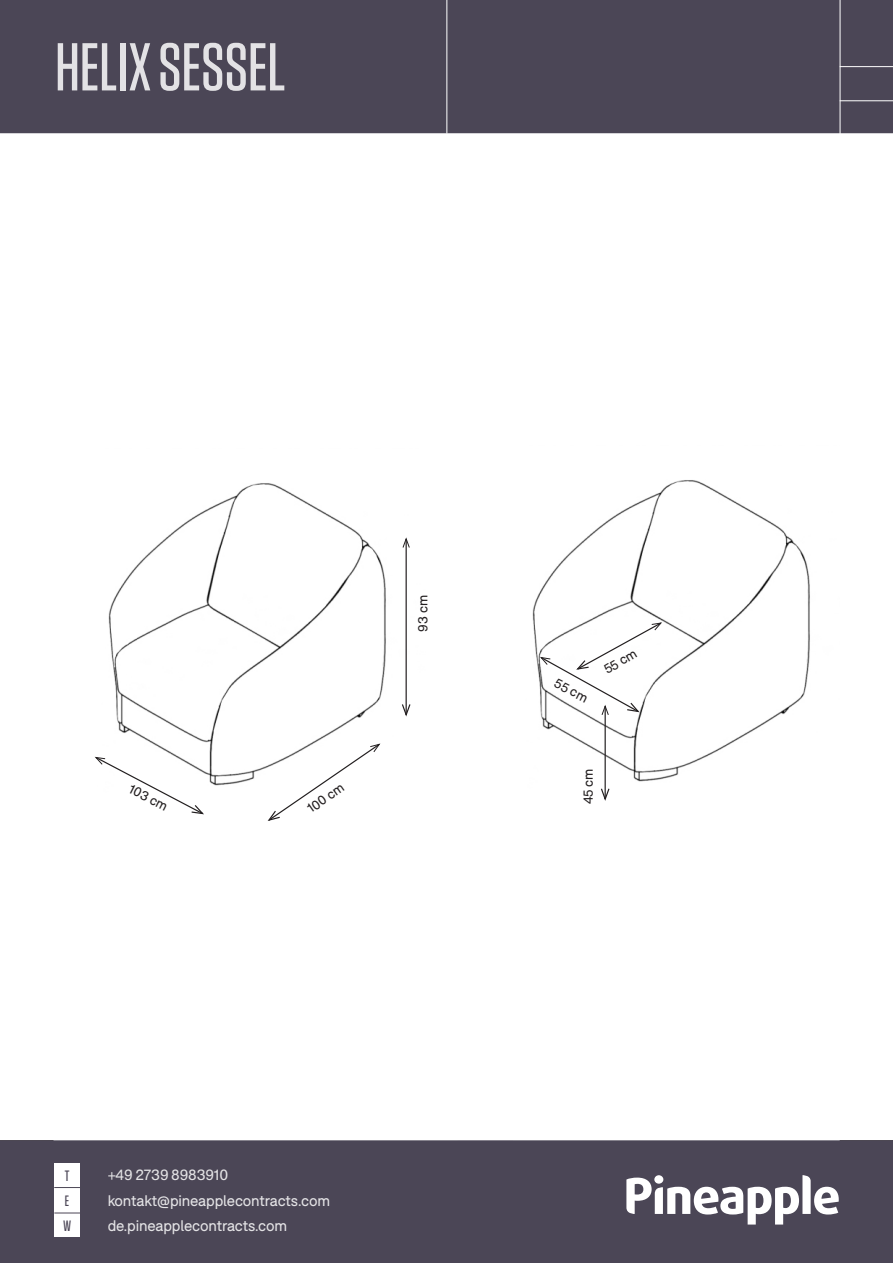
<style>
.page{position:relative;width:893px;height:1263px;background:#fff}
.page>*{position:absolute;margin:0;border:0;box-sizing:border-box;transform-origin:0 0}
.t1{font:500 67.5px "Tungsten";color:#fff}
.t2{font:15px "F37 Bolton";letter-spacing:-.01em;color:#fff}
.t3{font:500 15px "Tungsten";color:#4b4656}
.t4{font:13.2px "F37 Bolton";letter-spacing:-.01em;color:#231f20}
</style>
<div class="page">
<div style="left:1px;top:1px;width:891px;height:131px;background:#4b4656"></div>
<div style="left:0;top:0;width:893px;height:133px;border:2px solid #4b4656"></div>
<div style="left:1px;top:1141px;width:891px;height:121px;background:#4b4656"></div>
<div style="left:0;top:1140px;width:893px;height:123px;border:2px solid #4b4656"></div>
<svg style="left:626px;top:1175px;width:213px;height:49px"></svg>
<div style="left:654px;top:1175px;width:9px;height:9px;background:#fff;border-radius:50%"></div>
<div style="left:54px;top:1162px;width:26px;height:25px;background:#fff"></div>
<div style="left:54px;top:1187px;width:26px;height:25px;background:#fff"></div>
<svg style="left:54px;top:1187px;width:26px;height:1px"></svg>
<hr style="left:840px;top:0;width:1px;height:135px;background:#fff">
<hr style="left:840px;top:66px;width:53px;height:1px;background:#fff">
<hr style="left:840px;top:100px;width:53px;height:1px;background:#fff">
<hr style="left:446px;top:0;width:1px;height:134px;background:#fff">
<div style="left:54px;top:1212px;width:26px;height:25px;background:#fff"></div>
<svg style="left:54px;top:1212px;width:26px;height:1px"></svg>
<img style="left:108px;top:483px;width:298px;height:303px">
<svg style="left:95px;top:756px;width:111px;height:59px"></svg>
<svg style="left:266px;top:743px;width:115px;height:78px"></svg>
<hr style="left:406px;top:539px;width:1px;height:176px;background:#231f20">
<svg style="left:402px;top:537px;width:8px;height:11px"></svg>
<svg style="left:401px;top:703px;width:10px;height:15px"></svg>
<img style="left:532px;top:480px;width:278px;height:307px">
<hr style="left:605px;top:706px;width:1px;height:93px;background:#231f20">
<svg style="left:539px;top:621px;width:123px;height:95px"></svg>
<svg style="left:601px;top:787px;width:9px;height:14px"></svg>
<h1 class="t1" style="left:55px;top:32px;width:232px">HELIX SESSEL</h1>
<p class="t4" style="left:134px;top:781px;width:43px;rotate:27deg">103 cm</p>
<p class="t4" style="left:304px;top:803px;width:43px;rotate:-35deg">100 cm</p>
<p class="t4" style="left:415px;top:631px;width:38px;rotate:-90deg">93 cm</p>
<p class="t4" style="left:559px;top:675px;width:37px;rotate:27deg">55 cm</p>
<p class="t4" style="left:601px;top:664px;width:37px;rotate:-31deg">55 cm</p>
<p class="t4" style="left:580px;top:804px;width:38px;rotate:-90deg">45 cm</p>
<p class="t3" style="left:65px;top:1168px;width:6px">T</p>
<p class="t2" style="left:107px;top:1166px;width:122px">+49 2739 8983910</p>
<p class="t3" style="left:65px;top:1193px;width:6px">E</p>
<p class="t2" style="left:107px;top:1191px;width:224px">kontakt@pineapplecontracts.com</p>
<p class="t3" style="left:63px;top:1218px;width:10px">W</p>
<p class="t2" style="left:107px;top:1217px;width:181px">de.pineapplecontracts.com</p>
</div>
